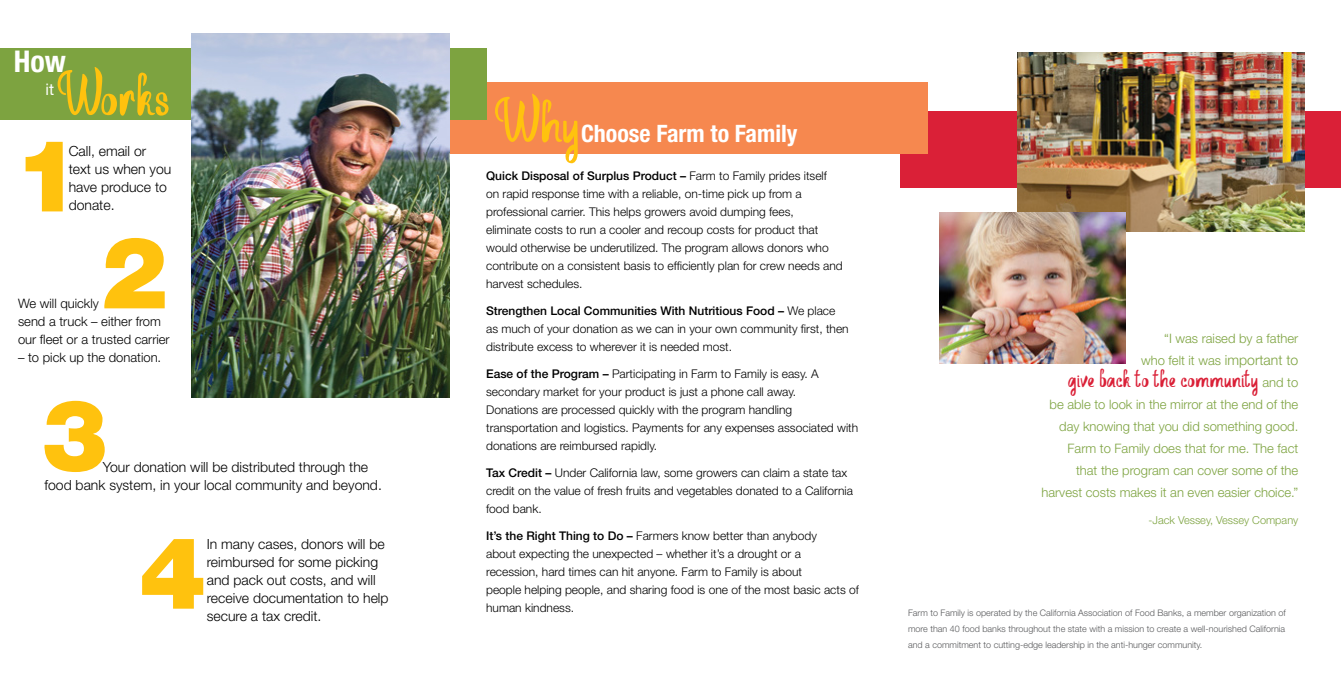
<style>
.page{position:relative;width:1341px;height:684px;background:#fff}
.page>*{position:absolute;margin:0;border:0;box-sizing:border-box;transform-origin:0 0}
.t1{font:900 100px "Helvetica Neue";color:#ffc20e}
.t2{font:55px "Saberina";color:#ffc20e}
.t3{font:700 condensed 30px "Helvetica Neue";color:#fff}
.t4{font:700 condensed 24px "Helvetica Neue";color:#fff}
.t5{font:23px "Saberina";color:#da2037}
.t6{font:16px "Helvetica Neue";color:#fff}
.t7{font:300 14px/18px "Helvetica Neue";color:#000}
.t8{font:300 13px/22px "Helvetica Neue";color:#7da340;text-align:right}
.t9{font:300 13px/18px "Helvetica Neue";color:#000}
.t10{font:300 12px/18px "Helvetica Neue";color:#000}
.t11{font:300 11px "Helvetica Neue";color:#7da340}
.t12{font:300 9px/16px "Helvetica Neue";color:#58595b;text-align:justify}
.s1{font-weight:500}
.s2{font-size:14px}
.s3{font-family:"Helvetica Neue";font-weight:300;font-size:13px;color:#7da340}
</style>
<div class="page">
<div style="left:900px;top:112px;width:441px;height:76px;background:#da2037"></div>
<div style="left:450px;top:82px;width:478px;height:72px;background:#f6884f"></div>
<div style="left:0;top:48px;width:486px;height:72px;background:#7da340"></div>
<img style="left:192px;top:33px;width:258px;height:365px">
<img style="left:1018px;top:53px;width:287px;height:178px">
<img style="left:939px;top:213px;width:187px;height:150px">
<h3 class="t3" style="left:14px;top:43px;width:54px">How</h3>
<h3 class="t6" style="left:46px;top:80px;width:10px">it</h3>
<h2 class="t2" style="left:58px;top:44px;width:115px">Works</h2>
<h1 class="t1" style="left:14px;top:116px;width:68px">1</h1>
<p class="t7" style="left:69px;top:142px;width:104px">Call, email or text us when you have produce to donate.</p>
<h1 class="t1" style="left:101px;top:213px;width:68px">2</h1>
<p class="t9" style="left:18px;top:330px;width:153px">our fleet or a trusted carrier</p>
<p class="t9" style="left:18px;top:348px;width:145px">– to pick up the donation.</p>
<h1 class="t1" style="left:41px;top:376px;width:68px">3</h1>
<p class="t9" style="left:18px;top:294px;width:145px">We will quickly<br>send a truck – either from</p>
<p class="t7" style="left:45px;top:458px;width:339px;text-indent:58px">Your donation will be distributed through the food bank system, in your local community and beyond.</p>
<h1 class="t1" style="left:139px;top:513px;width:68px">4</h1>
<p class="t7" style="left:207px;top:535px;width:183px">In many cases, donors will be reimbursed for some picking and pack out costs, and will receive documentation to help</p>
<p class="t7" style="left:207px;top:607px;width:116px">secure a tax credit.</p>
<h2 class="t2" style="left:495px;top:71px;width:88px">Why</h2>
<h3 class="t4" style="left:581px;top:119px;width:218px">Choose Farm to Family</h3>
<p class="t10" style="left:486px;top:166px;width:358px"><span class="s1">Quick Disposal of Surplus Product –</span> Farm to Family prides itself on rapid response time with a reliable, on-time pick up from a professional carrier. This helps growers avoid dumping fees,<br>eliminate costs to run a cooler and recoup costs for product that would otherwise be underutilized. The program allows donors who contribute on a consistent basis to efficiently plan for crew needs and harvest schedules.</p>
<p class="t10" style="left:486px;top:301px;width:364px"><span class="s1">Strengthen Local Communities With Nutritious Food –</span> We place as much of your donation as we can in your own community first, then distribute excess to wherever it is needed most.</p>
<p class="t10" style="left:486px;top:364px;width:374px"><span class="s1">Ease of the Program –</span> Participating in Farm to Family is easy. A secondary market for your product is just a phone call away.<br>Donations are processed quickly with the program handling transportation and logistics. Payments for any expenses associated with donations are reimbursed rapidly.</p>
<p class="t10" style="left:486px;top:463px;width:368px"><span class="s1">Tax Credit –</span> Under California law, some growers can claim a state tax credit on the value of fresh fruits and vegetables donated to a California food bank.</p>
<p class="t10" style="left:486px;top:526px;width:374px"><span class="s1">It’s the Right Thing to Do –</span> Farmers know better than anybody<br>about expecting the unexpected – whether it’s a drought or a<br>recession, hard times can hit anyone. Farm to Family is about<br>people helping people, and sharing food is one of the most basic acts of human kindness.</p>
<p class="t8" style="left:1141px;top:327px;width:159px">“I was raised by a father who felt it was <span class="s2">important to</span></p>
<h3 class="t5" style="left:1068px;top:357px;width:232px">give back to the community <span class="s3">and to</span></h3>
<p class="t8" style="left:1041px;top:393px;width:258px">be able to look in the mirror at the end of the day knowing that you did something good.<br>Farm to Family does that for me. The fact<br>that the program can cover some of the harvest costs makes it an even easier choice.”</p>
<p class="t11" style="left:1149px;top:513px;width:151px">-Jack Vessey, Vessey Company</p>
<p class="t12" style="left:908px;top:604px;width:379px">Farm to Family is operated by the California Association of Food Banks, a member organization of more than 40 food banks throughout the state with a mission to create a well-nourished California and a commitment to cutting-edge leadership in the anti-hunger community.</p>
</div>
